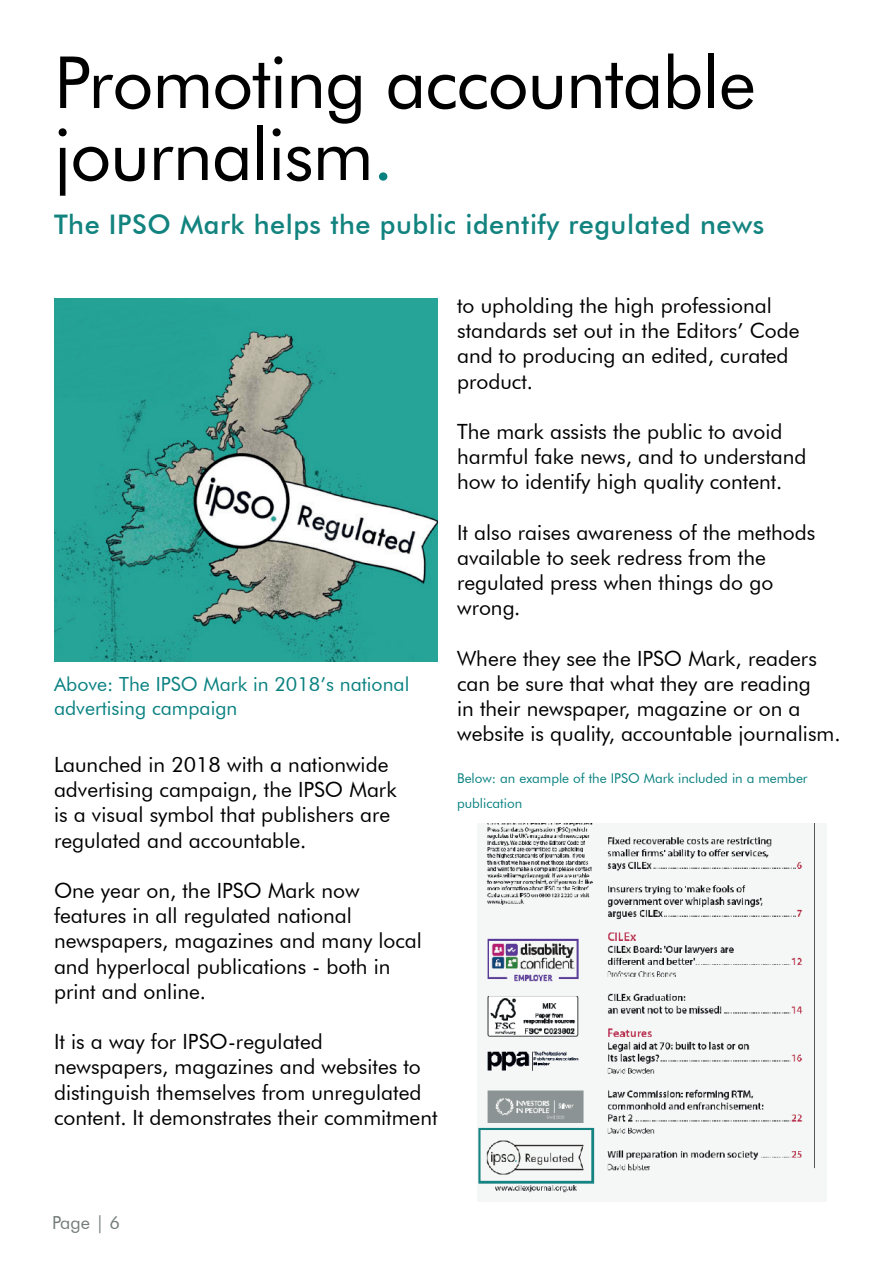
<style>
.page{position:relative;width:893px;height:1263px;background:#fff}
.page>*{position:absolute;margin:0;border:0;box-sizing:border-box;transform-origin:0 0}
.t1{font:72px/72px "Futura BT";letter-spacing:-.015em;color:#000}
.t2{font:500 27px "Futura BT";letter-spacing:.02em;color:#12837f}
.t3{font:21px/25.2px "Futura BT";color:#000}
.t4{font:19.5px/23.4px "Futura BT";color:#0a8181}
.t5{font:18px "Futura BT";color:#737c78}
.t6{font:13.5px/25.2px "Futura BT";color:#0a8181}
.s1{color:#0a8181}
</style>
<div class="page">
<img style="left:54px;top:299px;width:383px;height:363px">
<img style="left:478px;top:824px;width:338px;height:369px">
<h1 class="t1" style="left:54px;top:46px;width:703px">Promoting accountable journalism<span class="s1">.</span></h1>
<p class="t2" style="left:54px;top:208px;width:712px">The IPSO Mark helps the public identify regulated news</p>
<p class="t4" style="left:54px;top:673px;width:357px">Above: The IPSO Mark in 2018’s national advertising campaign</p>
<p class="t3" style="left:54px;top:752px;width:344px">Launched in 2018 with a nationwide advertising campaign, the IPSO Mark is a visual symbol that publishers are regulated and accountable.</p>
<p class="t3" style="left:54px;top:878px;width:369px">One year on, the IPSO Mark now features in all regulated national newspapers, magazines and many local and hyperlocal publications - both in print and online.</p>
<p class="t3" style="left:54px;top:1029px;width:385px">It is a way for IPSO-regulated newspapers, magazines and websites to distinguish themselves from unregulated content. It demonstrates their commitment</p>
<p class="t3" style="left:457px;top:293px;width:344px">to upholding the high professional standards set out in the Editors’ Code and to producing an edited, curated product.</p>
<p class="t3" style="left:457px;top:419px;width:351px">The mark assists the public to avoid harmful fake news, and to understand how to identify high quality content.</p>
<p class="t3" style="left:457px;top:520px;width:360px">It also raises awareness of the methods available to seek redress from the regulated press when things do go wrong.</p>
<p class="t3" style="left:457px;top:646px;width:385px">Where they see the IPSO Mark, readers can be sure that what they are reading<br>in their newspaper, magazine or on a website is quality, accountable journalism.</p>
<p class="t6" style="left:457px;top:765px;width:352px">Below: an example of the IPSO Mark included in a member publication</p>
<p class="t5" style="left:52px;top:1211px;width:70px">Page | 6</p>
</div>
